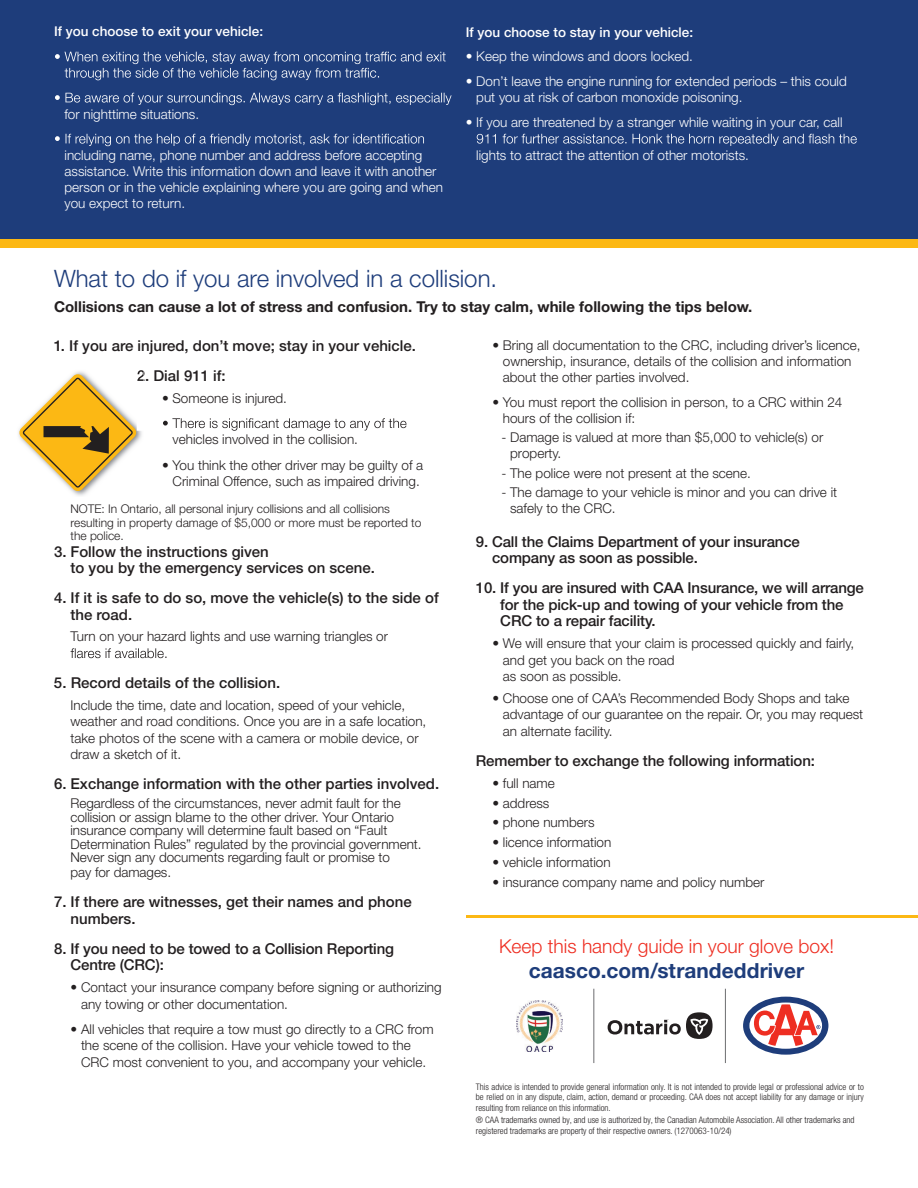
<style>
.page{position:relative;width:918px;height:1188px;background:#fff}
.page>*{position:absolute;margin:0;border:0;box-sizing:border-box;transform-origin:0 0}
.t1{font:300 24px "Helvetica Neue LT Std";color:#1e3d7b}
.t2{font:700 20.85px "Helvetica Neue LT Std";color:#1e3d7b}
.t3{font:300 19.2px "Helvetica Neue LT Std";color:#ee2e22}
.t4{font:500 15px/16.5px "Helvetica Neue LT Std";color:#231f20}
.t5{font:700 15px "Helvetica Neue LT Std";color:#231f20}
.t6{font:300 13.5px/16.5px "Helvetica Neue LT Std";color:#231f20}
.t7{font:300 13.5px/16.2px "Helvetica Neue LT Std";color:#fff}
.t8{font:500 13.5px "Helvetica Neue LT Std";color:#fff}
.t9{font:300 12px/13.5px "Helvetica Neue LT Std";color:#231f20}
.t10{font:300 condensed 9px/10.5px "Helvetica Neue LT Std";color:#231f20;text-align:justify}
</style>
<div class="page">
<svg style="left:608px;top:1020px;width:73px;height:15px"></svg>
<div style="left:686px;top:1012px;width:27px;height:27px;background:#231f20;border-radius:50%"></div>
<svg style="left:690px;top:1018px;width:18px;height:17px"></svg>
<div style="left:0;top:231px;width:918px;height:17px;background:#fcb814"></div>
<div style="left:0;top:0;width:918px;height:239px;background:#1e3d7b"></div>
<svg style="left:19px;top:370px;width:125px;height:122px"></svg>
<svg style="left:163px;top:418px;width:244px;height:13px"></svg>
<svg style="left:71px;top:648px;width:95px;height:10px"></svg>
<hr style="left:593px;top:989px;width:1px;height:74px;background:#6c6d70">
<svg style="left:55px;top:52px;width:391px;height:28px"></svg>
<svg style="left:55px;top:93px;width:397px;height:12px"></svg>
<svg style="left:55px;top:134px;width:369px;height:12px"></svg>
<hr style="left:725px;top:989px;width:1px;height:74px;background:#6c6d70">
<img style="left:516px;top:1000px;width:47px;height:51px">
<svg style="left:477px;top:134px;width:380px;height:12px"></svg>
<svg style="left:741px;top:995px;width:89px;height:61px"></svg>
<div style="left:743px;top:997px;width:85px;height:58px;background:#1e3d7b;border-radius:50%"></div>
<svg style="left:749px;top:1003px;width:73px;height:46px"></svg>
<svg style="left:754px;top:1004px;width:66px;height:42px;background:#df9496"></svg>
<hr style="left:466px;top:915px;width:452px;height:3px;background:#fcb814">
<h2 class="t8" style="left:54px;top:24px;width:211px">If you choose to exit your vehicle:</h2>
<p class="t7" style="left:65px;top:105px;width:136px">for nighttime situations.</p>
<p class="t7" style="left:65px;top:146px;width:380px">including name, phone number and address before accepting assistance. Write this information down and leave it with another person or in the vehicle explaining where you are going and when you expect to return.</p>
<h2 class="t8" style="left:466px;top:24px;width:229px">If you choose to stay in your vehicle:</h2>
<p class="t7" style="left:466px;top:48px;width:229px">• Keep the windows and doors locked.</p>
<p class="t7" style="left:476px;top:73px;width:372px;text-indent:-11px">• Don’t leave the engine running for extended periods – this could put you at risk of carbon monoxide poisoning.</p>
<p class="t7" style="left:466px;top:114px;width:378px">• If you are threatened by a stranger while waiting in your car, call</p>
<p class="t7" style="left:476px;top:146px;width:274px">lights to attract the attention of other motorists.</p>
<h2 class="t1" style="left:54px;top:264px;width:445px">What to do if you are involved in a collision.</h2>
<p class="t5" style="left:54px;top:298px;width:700px">Collisions can cause a lot of stress and confusion. Try to stay calm, while following the tips below.</p>
<h3 class="t4" style="left:54px;top:337px;width:364px">1. If you are injured, don’t move; stay in your vehicle.</h3>
<p class="t4" style="left:137px;top:367px;width:90px">2. Dial 911 if:</p>
<p class="t6" style="left:162px;top:389px;width:127px">• Someone is injured.</p>
<p class="t6" style="left:173px;top:431px;width:187px">vehicles involved in the collision.</p>
<p class="t6" style="left:162px;top:456px;width:263px;text-align:center">• You think the other driver may be guilty of a<br>Criminal Offence, such as impaired driving.</p>
<p class="t9" style="left:71px;top:502px;width:352px">NOTE: In Ontario, all personal injury collisions and all collisions resulting in property damage of $5,000 or more must be reported to the police.</p>
<h3 class="t4" style="left:70px;top:543px;width:306px;text-indent:-16px">3. Follow the instructions given<br>to you by the emergency services on scene.</h3>
<h3 class="t4" style="left:70px;top:589px;width:370px;text-indent:-16px">4. If it is safe to do so, move the vehicle(s) to the side of the road.</h3>
<p class="t6" style="left:71px;top:628px;width:319px">Turn on your hazard lights and use warning triangles or</p>
<h3 class="t4" style="left:54px;top:674px;width:228px">5. Record details of the collision.</h3>
<p class="t6" style="left:71px;top:697px;width:357px">Include the time, date and location, speed of your vehicle, weather and road conditions. Once you are in a safe location, take photos of the scene with a camera or mobile device, or draw a sketch of it.</p>
<h3 class="t4" style="left:54px;top:776px;width:387px">6. Exchange information with the other parties involved.</h3>
<p class="t6" style="left:71px;top:796px;width:353px;line-height:13.5px">Regardless of the circumstances, never admit fault for the collision or assign blame to the other driver. Your Ontario insurance company will determine fault based on “Fault Determination Rules” regulated by the provincial government.<br>Never sign any documents regarding fault or promise to</p>
<p class="t6" style="left:71px;top:864px;width:102px">pay for damages.</p>
<h3 class="t4" style="left:71px;top:894px;width:343px;text-indent:-16px">7. If there are witnesses, get their names and phone numbers.</h3>
<h3 class="t4" style="left:71px;top:940px;width:325px;text-indent:-16px">8. If you need to be towed to a Collision Reporting<br>Centre (CRC):</h3>
<p class="t6" style="left:81px;top:979px;width:362px;text-indent:-11px">• Contact your insurance company before signing or authorizing any towing or other documentation.</p>
<p class="t6" style="left:81px;top:1020px;width:354px;text-indent:-11px">• All vehicles that require a tow must go directly to a CRC from the scene of the collision. Have your vehicle towed to the<br>CRC most convenient to you, and accompany your vehicle.</p>
<p class="t6" style="left:503px;top:337px;width:359px;line-height:16px;text-indent:-11px">• Bring all documentation to the CRC, including driver’s licence, ownership, insurance, details of the collision and information about the other parties involved.</p>
<p class="t6" style="left:503px;top:394px;width:341px;line-height:15.5px;text-indent:-11px">• You must report the collision in person, to a CRC within 24 hours of the collision if:</p>
<p class="t6" style="left:510px;top:429px;width:315px;line-height:15.5px;text-indent:-9px">- Damage is valued at more than $5,000 to vehicle(s) or property.</p>
<p class="t6" style="left:501px;top:464px;width:251px">- The police were not present at the scene.</p>
<p class="t6" style="left:510px;top:484px;width:329px;line-height:15.6px;text-indent:-9px">- The damage to your vehicle is minor and you can drive it safely to the CRC.</p>
<h3 class="t4" style="left:492px;top:533px;width:309px;text-indent:-16px">9. Call the Claims Department of your insurance company as soon as possible.</h3>
<h3 class="t4" style="left:500px;top:579px;width:365px;text-indent:-24px">10. If you are insured with CAA Insurance, we will arrange for the pick-up and towing of your vehicle from the<br>CRC to a repair facility.</h3>
<p class="t6" style="left:503px;top:635px;width:353px;text-indent:-11px">• We will ensure that your claim is processed quickly and fairly, and get you back on the road<br>as soon as possible.</p>
<p class="t6" style="left:503px;top:690px;width:362px;text-indent:-11px">• Choose one of CAA’s Recommended Body Shops and take advantage of our guarantee on the repair. Or, you may request an alternate facility.</p>
<p class="t4" style="left:476px;top:752px;width:341px">Remember to exchange the following information:</p>
<p class="t6" style="left:492px;top:775px;width:64px">• full name</p>
<p class="t6" style="left:492px;top:794px;width:59px">• address</p>
<p class="t6" style="left:492px;top:814px;width:104px">• phone numbers</p>
<p class="t6" style="left:492px;top:834px;width:121px">• licence information</p>
<p class="t6" style="left:492px;top:854px;width:120px">• vehicle information</p>
<p class="t6" style="left:492px;top:873px;width:274px">• insurance company name and policy number</p>
<p class="t3" style="left:499px;top:935px;width:336px">Keep this handy guide in your glove box!</p>
<p class="t2" style="left:529px;top:958px;width:277px">caasco.com/strandeddriver</p>
<p class="t10" style="left:476px;top:1081px;width:390px">This advice is intended to provide general information only. It is not intended to provide legal or professional advice or to be relied on in any dispute, claim, action, demand or proceeding. CAA does not accept liability for any damage or injury resulting from reliance on this information.</p>
<p class="t10" style="left:476px;top:1115px;width:380px;line-height:10.9px">® CAA trademarks owned by, and use is authorized by, the Canadian Automobile Association. All other trademarks and registered trademarks are property of their respective owners. (1270063-10/24)</p>
</div>
